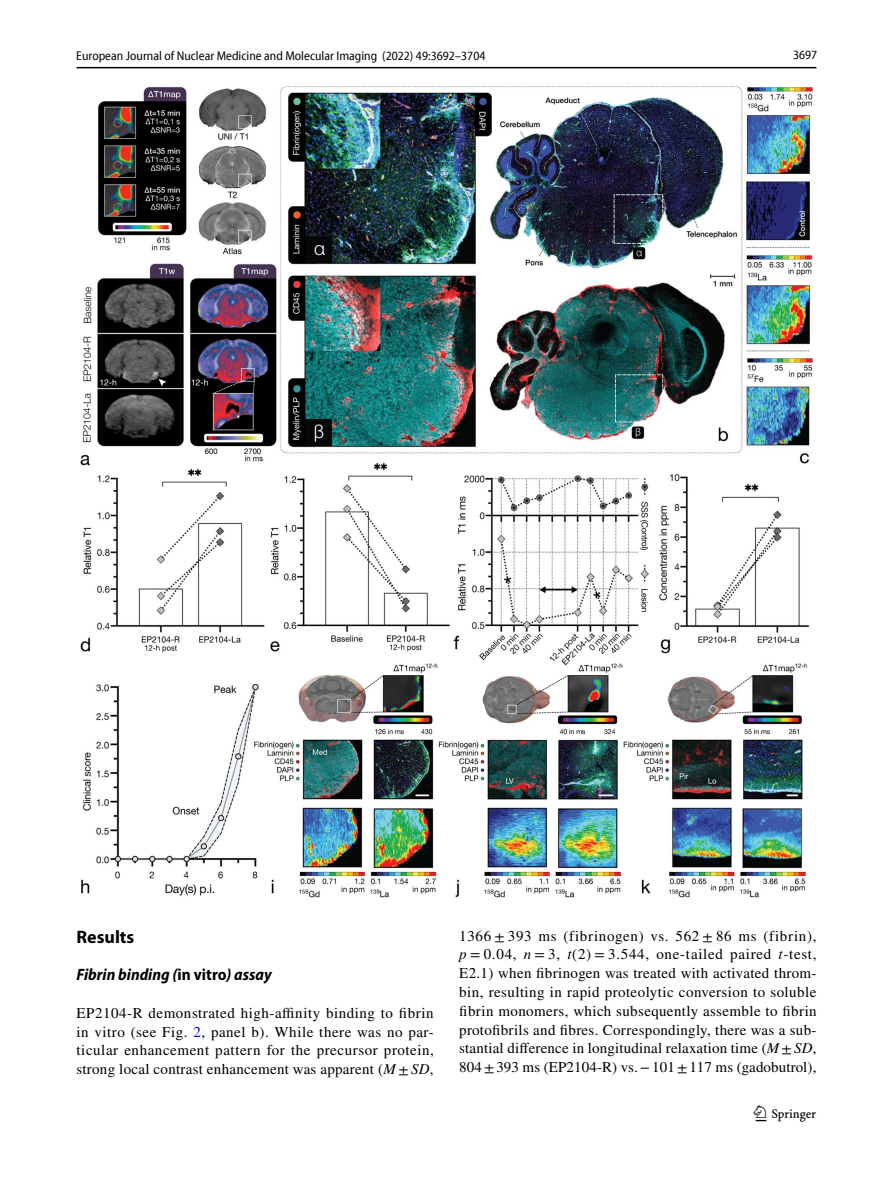
<style>
.page{position:relative;width:893px;height:1187px;background:#fff}
.page>*{position:absolute;margin:0;border:0;box-sizing:border-box;transform-origin:0 0}
.t1{font:22.5px "Springnew Regular 2";color:#000}
.t2{font:700 18px "Myriad Pro";color:#000}
.t3{font:italic 700 semi-condensed 16.5px "Myriad Pro";color:#000}
.t4{font:15px/18.8px "STIX";letter-spacing:.01em;color:#000;text-align:justify}
.t5{font:semi-condensed 12.75px "Myriad Pro Unic";color:#000}
.t6{font:12.75px "Myriad Pro Unic Semi Condensed 2";color:#000}
.s1{font-style:normal}
.s2{color:#00f}
.s3{font-style:italic}
</style>
<div class="page">
<hr style="left:77px;top:67px;width:739px;height:1px;background:#000">
<img style="left:81px;top:87px;width:731px;height:810px">
<p class="t5" style="left:76px;top:51px;width:411px">European Journal of Nuclear Medicine and Molecular Imaging (2022) 49:3692–3704</p>
<p class="t6" style="left:793px;top:50px;width:26px">3697</p>
<p class="t2" style="left:77px;top:925px;width:59px">Results</p>
<p class="t3" style="left:77px;top:964px;width:197px">Fibrin binding (<span class="s1">in vitro</span>) assay</p>
<p class="t4" style="left:77px;top:1004px;width:359px">EP2104-R demonstrated high-affinity binding to fibrin in vitro (see Fig. <span class="s2">2</span>, panel b). While there was no par&shy;ticular enhancement pattern for the precursor protein, strong local contrast enhancement was apparent (<span class="s3">M</span> ±<span class="s3">SD</span>,</p>
<p class="t4" style="left:459px;top:927px;width:359px">1366 ± 393 ms (fibrinogen) vs. 562 ± 86 ms (fibrin), <span class="s3">p</span> = 0.04, <span class="s3">n</span> = 3, <span class="s3">t</span>(2) = 3.544, one-tailed paired <span class="s3">t</span>-test, E2.1) when fibrinogen was treated with activated throm&shy;bin, resulting in rapid proteolytic conversion to soluble fibrin monomers, which subsequently assemble to fibrin protofibrils and fibres. Correspondingly, there was a sub&shy;stantial difference in longitudinal relaxation time (<span class="s3">M</span> ±<span class="s3">SD</span>, 804±393 ms (EP2104-R) vs.−101±117 ms (gadobutrol),</p>
<h1 class="t1" style="left:756px;top:1105px;width:62px">1 3</h1>
</div>
